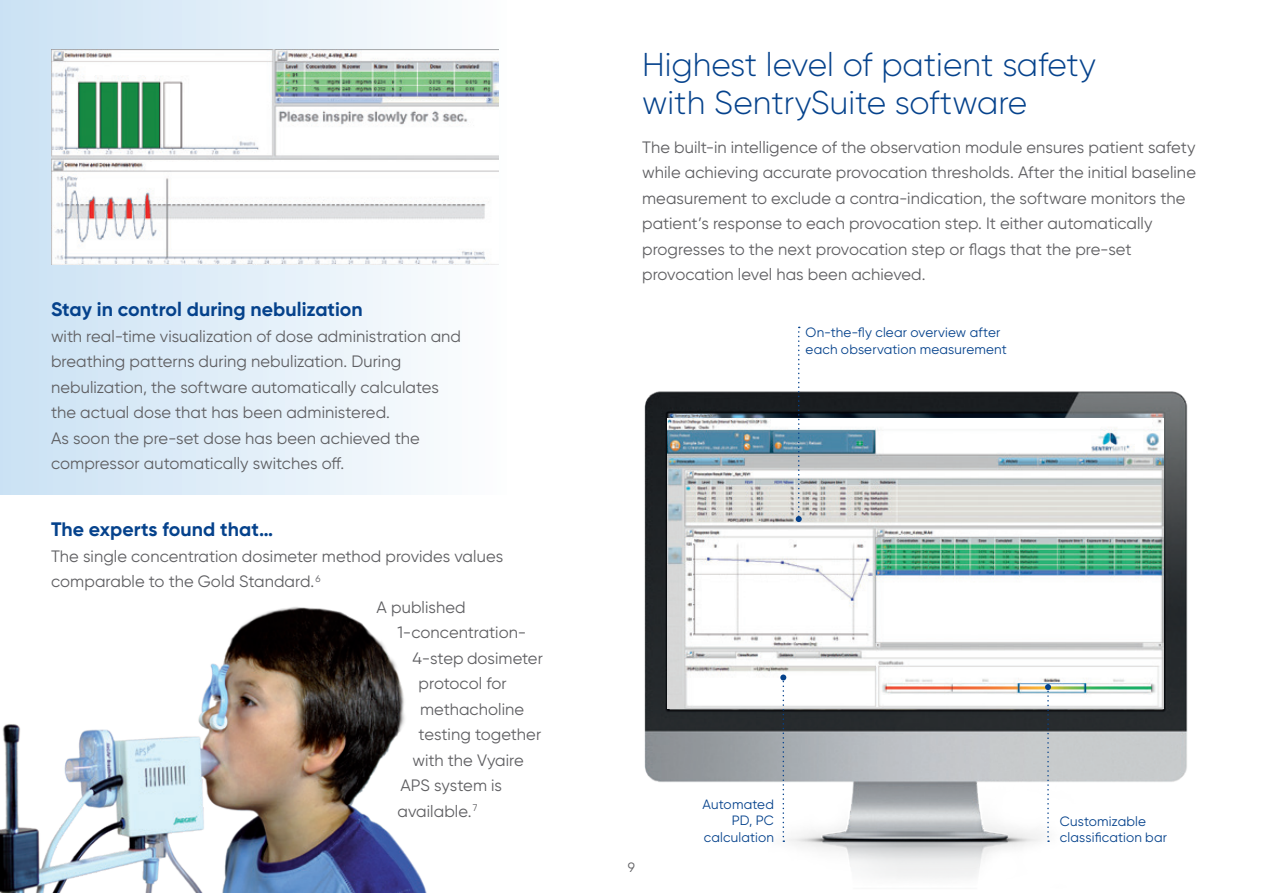
<style>
.page{position:relative;width:1263px;height:893px;background:#fff}
.page>*{position:absolute;margin:0;border:0;box-sizing:border-box;transform-origin:0 0}
.t1{font:300 33px/37.5px "Gilroy";color:#05428c}
.t2{font:700 19.5px "Gilroy";color:#05428c}
.t3{font:16.5px/25.5px "Gilroy";letter-spacing:.005em;color:#5f5f62}
.t4{font:13.5px/16.5px "Gilroy";letter-spacing:.015em;color:#05428c}
.t5{font:13.5px "Gilroy";color:#5f5f62}
</style>
<div class="page">
<div style="left:0;top:0;width:519px;height:495px;background:linear-gradient(to right,#cae1f4,#fefefe)"></div>
<img style="left:51px;top:50px;width:447px;height:214px">
<img style="left:0;top:607px;width:427px;height:286px">
<img style="left:644px;top:326px;width:544px;height:552px">
<img style="left:667px;top:418px;width:496px;height:291px">
<svg style="left:1045px;top:684px;width:6px;height:158px"></svg>
<svg style="left:780px;top:674px;width:6px;height:168px"></svg>
<svg style="left:796px;top:327px;width:6px;height:195px"></svg>
<p class="t2" style="left:51px;top:297px;width:313px">Stay in control during nebulization</p>
<p class="t3" style="left:51px;top:323px;width:412px">with real-time visualization of dose administration and breathing patterns during nebulization. During nebulization, the software automatically calculates the actual dose that has been administered.<br>As soon the pre-set dose has been achieved the compressor automatically switches off.</p>
<p class="t2" style="left:51px;top:517px;width:224px">The experts found that…</p>
<p class="t3" style="left:51px;top:543px;width:454px">The single concentration dosimeter method provides values</p>
<p class="t3" style="left:51px;top:568px;width:271px">comparable to the Gold Standard.<sup>6</sup></p>
<p class="t3" style="left:377px;top:594px;width:91px">A published</p>
<p class="t3" style="left:398px;top:619px;width:130px">1-concentration-</p>
<p class="t3" style="left:413px;top:645px;width:132px">4-step dosimeter</p>
<p class="t3" style="left:419px;top:670px;width:90px">protocol for</p>
<p class="t3" style="left:420px;top:696px;width:106px">methacholine</p>
<p class="t3" style="left:419px;top:721px;width:124px">testing together</p>
<p class="t3" style="left:413px;top:747px;width:113px">with the Vyaire</p>
<p class="t3" style="left:401px;top:772px;width:103px">APS system is</p>
<p class="t3" style="left:398px;top:798px;width:82px">available. <sup>7</sup></p>
<h1 class="t1" style="left:642px;top:46px;width:455px">Highest level of patient safety with SentrySuite software</h1>
<p class="t3" style="left:642px;top:134px;width:555px">The built-in intelligence of the observation module ensures patient safety while achieving accurate provocation thresholds. After the initial baseline measurement to exclude a contra-indication, the software monitors the patient’s response to each provocation step. It either automatically progresses to the next provocation step or flags that the pre-set provocation level has been achieved.</p>
<p class="t4" style="left:805px;top:324px;width:203px">On-the-fly clear overview after each observation measurement</p>
<p class="t5" style="left:628px;top:859px;width:9px">9</p>
<p class="t4" style="left:702px;top:796px;width:73px;text-align:right">Automated<br>PD, PC calculation</p>
<p class="t4" style="left:1060px;top:813px;width:109px">Customizable classification bar</p>
</div>
